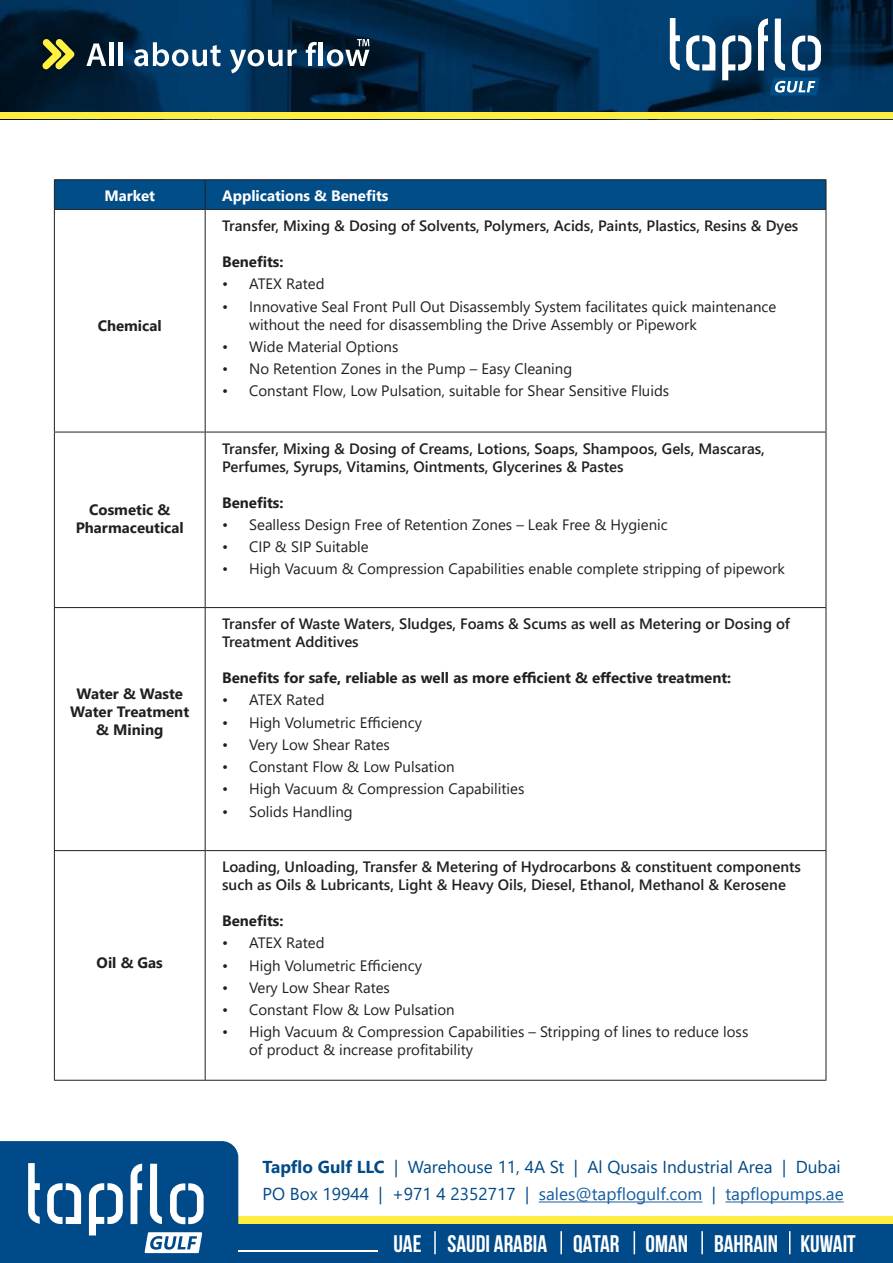
<style>
.page{position:relative;width:893px;height:1263px;background:#fff}
.page>*{position:absolute;margin:0;border:0;box-sizing:border-box;transform-origin:0 0}
.t1{font:700 24px "Bebas Neue";color:#fff}
.t2{font:17.25px "Segoe UI";color:#004a87}
.t3{font:17.25px "Segoe UI";color:#175d9e}
.t4{font:15px/18px "Segoe UI";color:#231f20}
.t5{font:600 15px/18px "Segoe UI";color:#231f20}
.t6{font:700 15px/18px "Segoe UI";color:#231f20;text-align:center}
.t7{font:700 15px "Segoe UI";color:#fff}
.s1{font-weight:700}
.s2{color:#004a87}
</style>
<div class="page">
<img style="left:0;top:0;width:893px;height:112px">
<div style="left:0;top:112px;width:893px;height:7px;background:#ffed42"></div>
<svg style="left:669px;top:18px;width:152px;height:78px"></svg>
<svg style="left:42px;top:39px;width:33px;height:31px"></svg>
<svg style="left:86px;top:43px;width:20px;height:23px"></svg>
<hr style="left:110px;top:42px;width:4px;height:24px;background:#fff">
<hr style="left:119px;top:42px;width:4px;height:24px;background:#fff">
<svg style="left:134px;top:42px;width:87px;height:24px"></svg>
<svg style="left:230px;top:49px;width:67px;height:24px"></svg>
<svg style="left:306px;top:42px;width:11px;height:24px"></svg>
<hr style="left:319px;top:42px;width:4px;height:24px;background:#fff">
<svg style="left:327px;top:39px;width:42px;height:27px"></svg>
<div style="left:212px;top:1216px;width:681px;height:8px;background:#ffed42"></div>
<div style="left:0;top:1224px;width:893px;height:39px;background:#004a8a"></div>
<hr style="left:238px;top:1250px;width:140px;height:2px;background:#fff">
<svg style="left:0;top:1141px;width:238px;height:113px"></svg>
<hr style="left:434px;top:1231px;width:2px;height:23px;background:#fff">
<hr style="left:560px;top:1231px;width:2px;height:23px;background:#fff">
<svg style="left:634px;top:1231px;width:1px;height:23px"></svg>
<hr style="left:701px;top:1231px;width:2px;height:23px;background:#fff">
<svg style="left:789px;top:1231px;width:1px;height:23px"></svg>
<hr style="left:539px;top:1201px;width:163px;height:1px;background:#175d9e">
<hr style="left:725px;top:1201px;width:119px;height:1px;background:#175d9e">
<hr style="left:205px;top:210px;width:1px;height:222px;background:#231f20">
<hr style="left:205px;top:432px;width:1px;height:175px;background:#231f20">
<hr style="left:205px;top:608px;width:1px;height:242px;background:#231f20">
<hr style="left:205px;top:851px;width:1px;height:229px;background:#231f20">
<hr style="left:54px;top:179px;width:151px;height:1px;background:#231f20">
<hr style="left:205px;top:179px;width:621px;height:1px;background:#231f20">
<div style="left:54px;top:180px;width:773px;height:29px;background:#004d87"></div>
<hr style="left:54px;top:209px;width:151px;height:1px;background:#231f20">
<hr style="left:54px;top:210px;width:1px;height:222px;background:#231f20">
<hr style="left:205px;top:209px;width:621px;height:1px;background:#231f20">
<hr style="left:826px;top:210px;width:1px;height:222px;background:#231f20">
<hr style="left:54px;top:432px;width:151px;height:1px;background:#231f20">
<hr style="left:54px;top:432px;width:1px;height:175px;background:#231f20">
<hr style="left:205px;top:432px;width:621px;height:1px;background:#231f20">
<hr style="left:826px;top:432px;width:1px;height:175px;background:#231f20">
<hr style="left:54px;top:607px;width:151px;height:1px;background:#231f20">
<hr style="left:54px;top:608px;width:1px;height:242px;background:#231f20">
<hr style="left:205px;top:607px;width:621px;height:1px;background:#231f20">
<hr style="left:826px;top:608px;width:1px;height:242px;background:#231f20">
<hr style="left:54px;top:850px;width:151px;height:1px;background:#231f20">
<hr style="left:54px;top:851px;width:1px;height:229px;background:#231f20">
<hr style="left:205px;top:850px;width:621px;height:1px;background:#231f20">
<hr style="left:826px;top:851px;width:1px;height:229px;background:#231f20">
<hr style="left:54px;top:1080px;width:151px;height:1px;background:#231f20">
<hr style="left:205px;top:1080px;width:621px;height:1px;background:#231f20">
<p class="t7" style="left:105px;top:182px;width:52px">Market</p>
<p class="t7" style="left:222px;top:182px;width:168px">Applications &amp; Benefits</p>
<p class="t6" style="left:98px;top:315px;width:66px">Chemical</p>
<p class="t6" style="left:89px;top:500px;width:83px">Cosmetic &amp;</p>
<p class="t6" style="left:76px;top:518px;width:110px">Pharmaceutical</p>
<p class="t6" style="left:77px;top:684px;width:108px">Water &amp; Waste</p>
<p class="t6" style="left:70px;top:702px;width:120px">Water Treatment &amp; Mining</p>
<p class="t6" style="left:97px;top:952px;width:68px">Oil &amp; Gas</p>
<p class="t5" style="left:222px;top:215px;width:578px">Transfer, Mixing &amp; Dosing of Solvents, Polymers, Acids, Paints, Plastics, Resins &amp; Dyes</p>
<p class="t6" style="left:222px;top:251px;width:63px">Benefits:</p>
<p class="t4" style="left:222px;top:274px;width:104px">• ATEX Rated</p>
<p class="t4" style="left:249px;top:296px;width:529px;text-indent:-27px">• Innovative Seal Front Pull Out Disassembly System facilitates quick maintenance without the need for disassembling the Drive Assembly or Pipework</p>
<p class="t4" style="left:222px;top:336px;width:178px">• Wide Material Options</p>
<p class="t4" style="left:222px;top:358px;width:352px">• No Retention Zones in the Pump – Easy Cleaning</p>
<p class="t4" style="left:222px;top:381px;width:449px">• Constant Flow, Low Pulsation, suitable for Shear Sensitive Fluids</p>
<p class="t5" style="left:222px;top:438px;width:544px">Transfer, Mixing &amp; Dosing of Creams, Lotions, Soaps, Shampoos, Gels, Mascaras,<br>Perfumes, Syrups, Vitamins, Ointments, Glycerines &amp; Pastes</p>
<p class="t6" style="left:222px;top:492px;width:63px">Benefits:</p>
<p class="t4" style="left:222px;top:514px;width:447px">• Sealless Design Free of Retention Zones – Leak Free &amp; Hygienic</p>
<p class="t4" style="left:222px;top:536px;width:148px">• CIP &amp; SIP Suitable</p>
<p class="t4" style="left:222px;top:559px;width:564px">• High Vacuum &amp; Compression Capabilities enable complete stripping of pipework</p>
<p class="t5" style="left:222px;top:614px;width:569px">Transfer of Waste Waters, Sludges, Foams &amp; Scums as well as Metering or Dosing of<br>Treatment Additives</p>
<p class="t6" style="left:222px;top:668px;width:511px">Benefits for safe, reliable as well as more efficient &amp; effective treatment:</p>
<p class="t4" style="left:222px;top:690px;width:104px">• ATEX Rated</p>
<p class="t4" style="left:222px;top:712px;width:201px">• High Volumetric Efficiency</p>
<p class="t4" style="left:222px;top:734px;width:169px">• Very Low Shear Rates</p>
<p class="t4" style="left:222px;top:756px;width:234px">• Constant Flow &amp; Low Pulsation</p>
<p class="t4" style="left:222px;top:779px;width:304px">• High Vacuum &amp; Compression Capabilities</p>
<p class="t4" style="left:222px;top:801px;width:132px">• Solids Handling</p>
<p class="t5" style="left:222px;top:857px;width:580px">Loading, Unloading, Transfer &amp; Metering of Hydrocarbons &amp; constituent components such as Oils &amp; Lubricants, Light &amp; Heavy Oils, Diesel, Ethanol, Methanol &amp; Kerosene</p>
<p class="t6" style="left:222px;top:911px;width:63px">Benefits:</p>
<p class="t4" style="left:222px;top:933px;width:104px">• ATEX Rated</p>
<p class="t4" style="left:222px;top:955px;width:201px">• High Volumetric Efficiency</p>
<p class="t4" style="left:222px;top:977px;width:169px">• Very Low Shear Rates</p>
<p class="t4" style="left:222px;top:999px;width:234px">• Constant Flow &amp; Low Pulsation</p>
<p class="t4" style="left:249px;top:1022px;width:501px;text-indent:-27px">• High Vacuum &amp; Compression Capabilities – Stripping of lines to reduce loss of product &amp; increase profitability</p>
<p class="t2" style="left:263px;top:1151px;width:580px"><span class="s1">Tapflo Gulf LLC</span> | Warehouse 11, 4A St | Al Qusais Industrial Area | Dubai</p>
<p class="t3" style="left:263px;top:1178px;width:583px"><span class="s2">PO Box 19944 | +971 4 2352717 |</span> sales@tapflogulf.com <span class="s2">|</span> tapflopumps.ae</p>
<p class="t1" style="left:393px;top:1230px;width:464px">UAE SAUDI ARABIA QATAR OMAN BAHRAIN KUWAIT</p>
</div>
